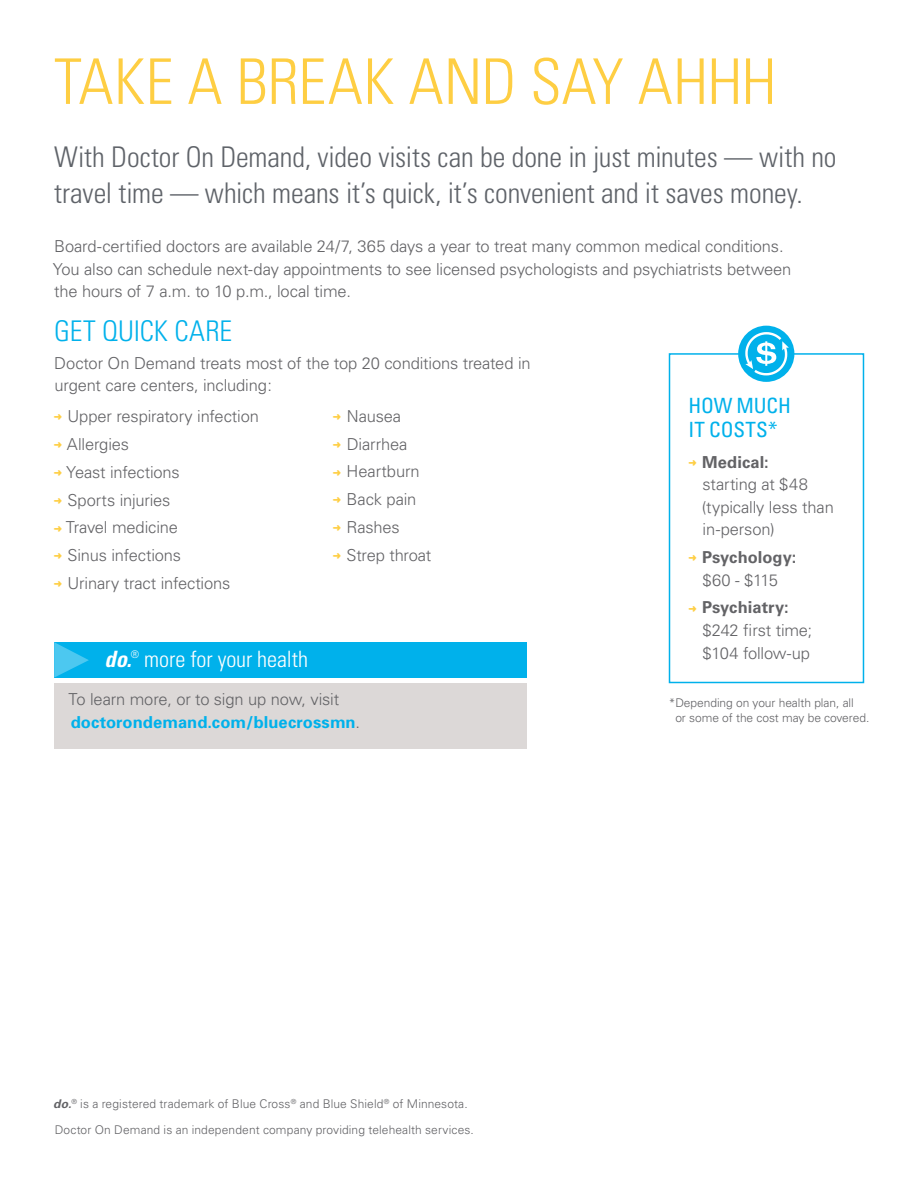
<style>
.page{position:relative;width:918px;height:1188px;background:#fff}
.page>*{position:absolute;margin:0;border:0;box-sizing:border-box;transform-origin:0 0}
.t1{font:300 condensed 63px "Univers";letter-spacing:-.005em;color:#fece43}
.t2{font:300 condensed 28.5px/36px "Univers";letter-spacing:-.005em;color:#5f6369}
.t3{font:300 condensed 28.5px "Univers";letter-spacing:-.005em;color:#00b1eb}
.t4{font:300 condensed 22.5px "Univers";letter-spacing:-.005em;color:#fff}
.t5{font:condensed 21px/24px "Univers LT Std";letter-spacing:-.005em;color:#00b1eb}
.t6{font:300 16.5px/27.9px "Univers";letter-spacing:-.01em;color:#636366}
.t7{font:300 16.5px/22.5px "Univers LT Std";letter-spacing:-.01em;color:#636366}
.t8{font:700 16.5px/22.5px "Univers LT Std";color:#636366;text-align:center}
.t9{font:300 12px/25.8px "Univers";letter-spacing:.01em;color:#636366}
.t10{font:300 12px/15px "Univers LT Std";letter-spacing:-.005em;color:#636366}
.s1{color:#fece43}
.s2{font-weight:700;font-style:italic}
.s3{font-weight:700;color:#00b1eb}
.s4{font-weight:700}
.s5{font-weight:300}
</style>
<div class="page">
<div style="left:54px;top:643px;width:472px;height:35px;background:#00b1eb"></div>
<div style="left:54px;top:683px;width:472px;height:65px;background:#dcd8d7"></div>
<svg style="left:54px;top:642px;width:35px;height:36px"></svg>
<div style="left:669px;top:353px;width:195px;height:330px;border:2px solid #00b1eb"></div>
<div style="left:738px;top:326px;width:56px;height:56px;background:#00b1eb;border-radius:50%"></div>
<svg style="left:744px;top:331px;width:45px;height:46px"></svg>
<h1 class="t1" style="left:54px;top:44px;width:724px">TAKE A BREAK AND SAY AHHH</h1>
<h2 class="t2" style="left:54px;top:139px;width:784px">With Doctor On Demand, video visits can be done in just minutes — with no travel time — which means it’s quick, it’s convenient and it saves money.</h2>
<p class="t6" style="left:53px;top:235px;width:740px;line-height:22.5px">Board-certified doctors are available 24/7, 365 days a year to treat many common medical conditions.<br>You also can schedule next-day appointments to see licensed psychologists and psychiatrists between the hours of 7 a.m. to 10 p.m., local time.</p>
<h2 class="t3" style="left:54px;top:314px;width:179px">GET QUICK CARE</h2>
<p class="t6" style="left:54px;top:352px;width:478px;line-height:22.5px">Doctor On Demand treats most of the top 20 conditions treated in urgent care centers, including:</p>
<p class="t6" style="left:54px;top:402px;width:207px"><span class="s1">➜</span> Upper respiratory infection <span class="s1">➜</span> Allergies<br><span class="s1">➜</span> Yeast infections<br><span class="s1">➜</span> Sports injuries<br><span class="s1">➜</span> Travel medicine<br><span class="s1">➜</span> Sinus infections<br><span class="s1">➜</span> Urinary tract infections</p>
<p class="t6" style="left:333px;top:402px;width:100px"><span class="s1">➜</span> Nausea<br><span class="s1">➜</span> Diarrhea<br><span class="s1">➜</span> Heartburn <span class="s1">➜</span> Back pain<br><span class="s1">➜</span> Rashes<br><span class="s1">➜</span> Strep throat</p>
<h3 class="t4" style="left:105px;top:646px;width:205px"><span class="s2">do.</span><sup>®</sup> more for your health</h3>
<p class="t6" style="left:69px;top:688px;width:293px;line-height:22.5px">To learn more, or to sign up now, visit <span class="s3">doctorondemand.com/bluecrossmn</span>.</p>
<p class="t5" style="left:689px;top:393px;width:104px">HOW MUCH<br>IT COSTS*</p>
<p class="t7" style="left:702px;top:451px;width:134px;text-indent:-13px"><span class="s1">➜</span> <span class="s4">Medical:<br></span>starting at $48 (typically less than in-person)</p>
<p class="t8" style="left:688px;top:546px;width:110px"><span class="s1">➜</span> Psychology: <span class="s5">$60 - $115</span></p>
<p class="t7" style="left:702px;top:596px;width:111px;text-indent:-14px"><span class="s1">➜</span> <span class="s4">Psychiatry: </span>$242 first time; $104 follow-up</p>
<p class="t10" style="left:675px;top:695px;width:195px;text-indent:-7px">*Depending on your health plan, all<br>or some of the cost may be covered.</p>
<p class="t9" style="left:670px;top:699px;width:200px;line-height:15px;text-indent:-7px">*Depending on your health plan, all<br>or some of the cost may be covered.</p>
<p class="t9" style="left:53px;top:1091px;width:422px"><span class="s2">do.</span><sup>®</sup> is a registered trademark of Blue Cross<sup>®</sup> and Blue Shield<sup>®</sup> of Minnesota.<br>Doctor On Demand is an independent company providing telehealth services.</p>
</div>
